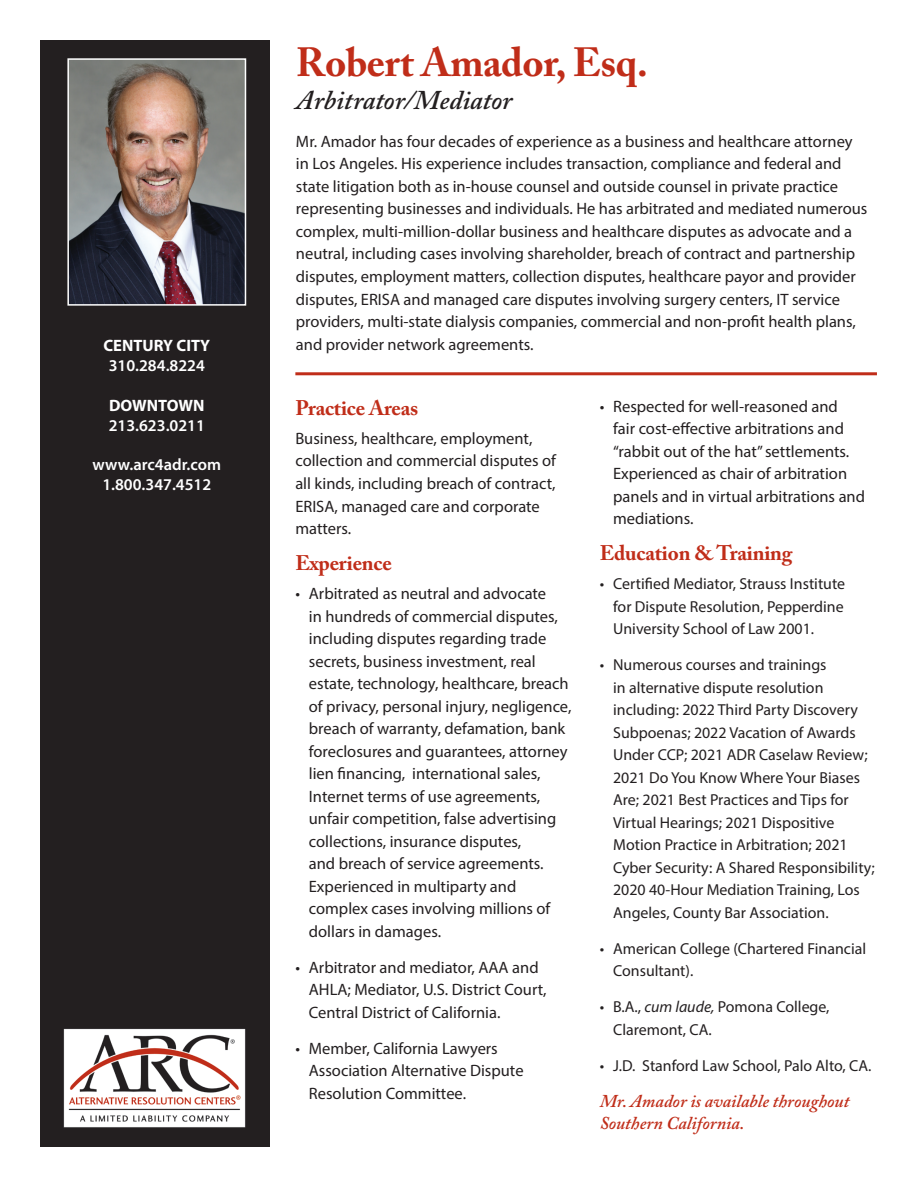
<style>
.page{position:relative;width:918px;height:1188px;background:#fff}
.page>*{position:absolute;margin:0;border:0;box-sizing:border-box;transform-origin:0 0}
.t1{font:700 40.5px "Adobe Caslon Pro";letter-spacing:-.01em;color:#c02d19}
.t2{font:italic 600 27px "Adobe Caslon Pro";color:#231f20}
.t3{font:700 21px "Adobe Caslon Pro";letter-spacing:-.01em;color:#c02d19}
.t4{font:italic 600 18px/22.5px "Adobe Caslon Pro";color:#c02d19}
.t5{font:16.5px/22.5px "Myriad Pro";color:#231f20}
.t6{font:600 16.5px/19.8px "Myriad Pro";color:#fff;text-align:center}
.t7{font:700 16.5px "Myriad Pro";color:#fff}
.t8{font:15.9px/22.5px "Myriad Pro";color:#231f20}
.s1{font-style:italic}
</style>
<div class="page">
<div style="left:40px;top:40px;width:230px;height:1108px;background:#231f20"></div>
<hr style="left:295px;top:372px;width:582px;height:3px;background:#c02d19">
<img style="left:70px;top:61px;width:173px;height:242px">
<div style="left:67px;top:58px;width:179px;height:248px;border:2px solid #fff"></div>
<img style="left:64px;top:1028px;width:182px;height:100px">
<p class="t7" style="left:103px;top:335px;width:108px">CENTURY CITY</p>
<p class="t6" style="left:109px;top:355px;width:98px">310.284.8224</p>
<p class="t7" style="left:109px;top:395px;width:97px">DOWNTOWN</p>
<p class="t6" style="left:109px;top:415px;width:98px">213.623.0211</p>
<p class="t6" style="left:93px;top:454px;width:130px">www.arc4adr.com<br>1.800.347.4512</p>
<h1 class="t1" style="left:296px;top:39px;width:354px">Robert Amador, Esq.</h1>
<h2 class="t2" style="left:296px;top:84px;width:218px">Arbitrator/Mediator</h2>
<p class="t5" style="left:296px;top:130px;width:573px">Mr. Amador has four decades of experience as a business and healthcare attorney in Los Angeles. His experience includes transaction, compliance and federal and state litigation both as in-house counsel and outside counsel in private practice representing businesses and individuals. He has arbitrated and mediated numerous complex, multi-million-dollar business and healthcare disputes as advocate and a neutral, including cases involving shareholder, breach of contract and partnership disputes, employment matters, collection disputes, healthcare payor and provider disputes, ERISA and managed care disputes involving surgery centers, IT service providers, multi-state dialysis companies, commercial and non-profit health plans, and provider network agreements.</p>
<p class="t3" style="left:295px;top:395px;width:124px">Practice Areas</p>
<p class="t5" style="left:295px;top:427px;width:262px">Business, healthcare, employment, collection and commercial disputes of all kinds, including breach of contract,<br>ERISA, managed care and corporate matters.</p>
<p class="t3" style="left:295px;top:550px;width:98px">Experience</p>
<p class="t5" style="left:309px;top:582px;width:264px;text-indent:-13px">• Arbitrated as neutral and advocate<br>in hundreds of commercial disputes, including disputes regarding trade secrets, business investment, real estate, technology, healthcare, breach of privacy, personal injury, negligence, breach of warranty, defamation, bank foreclosures and guarantees, attorney lien financing, international sales, Internet terms of use agreements, unfair competition, false advertising collections, insurance disputes,<br>and breach of service agreements.<br>Experienced in multiparty and complex cases involving millions of dollars in damages.</p>
<p class="t5" style="left:309px;top:956px;width:239px;text-indent:-13px">• Arbitrator and mediator, AAA and<br>AHLA; Mediator, U.S. District Court,<br>Central District of California.</p>
<p class="t5" style="left:309px;top:1037px;width:216px;text-indent:-13px">• Member, California Lawyers<br>Association Alternative Dispute<br>Resolution Committee.</p>
<p class="t5" style="left:613px;top:395px;width:253px;text-indent:-13px">• Respected for well-reasoned and<br>fair cost-effective arbitrations and “rabbit out of the hat” settlements.<br>Experienced as chair of arbitration panels and in virtual arbitrations and mediations.</p>
<p class="t3" style="left:600px;top:541px;width:194px">Education &amp; Training</p>
<p class="t8" style="left:613px;top:573px;width:234px;text-align:justify;text-indent:-13px">• Certified Mediator, Strauss Institute for Dispute Resolution, Pepperdine University School of Law 2001.</p>
<p class="t8" style="left:613px;top:654px;width:263px;text-indent:-13px">• Numerous courses and trainings<br>in alternative dispute resolution including: 2022 Third Party Discovery Subpoenas; 2022 Vacation of Awards Under CCP; 2021 ADR Caselaw Review; 2021 Do You Know Where Your Biases Are; 2021 Best Practices and Tips for Virtual Hearings; 2021 Dispositive Motion Practice in Arbitration; 2021<br>Cyber Security: A Shared Responsibility; 2020 40-Hour Mediation Training, Los Angeles, County Bar Association.</p>
<p class="t8" style="left:613px;top:937px;width:255px;text-indent:-13px">• American College (Chartered Financial<br>Consultant).</p>
<p class="t8" style="left:613px;top:996px;width:218px;text-indent:-13px">• B.A., <span class="s1">cum laude,</span> Pomona College,<br>Claremont, CA.</p>
<p class="t8" style="left:600px;top:1054px;width:273px">• J.D. Stanford Law School, Palo Alto, CA.</p>
<p class="t4" style="left:600px;top:1089px;width:251px">Mr. Amador is available throughout<br>Southern California.</p>
</div>
